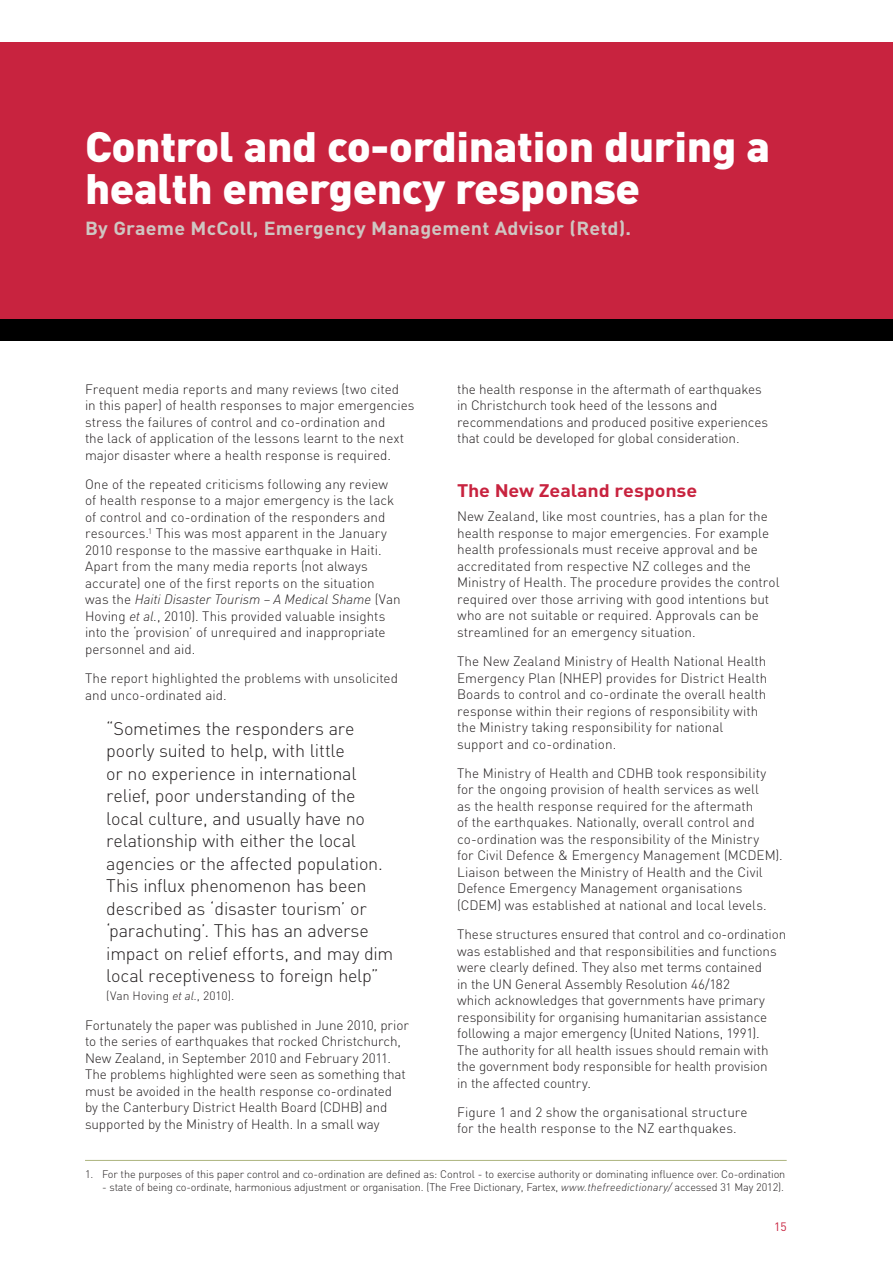
<style>
.page{position:relative;width:893px;height:1263px;background:#fff}
.page>*{position:absolute;margin:0;border:0;box-sizing:border-box;transform-origin:0 0}
.t1{font:900 42px/42px "DIN";letter-spacing:-.01em;color:#fff;scale:1.05 1}
.t2{font:700 18.75px "DIN";letter-spacing:.01em;color:#cfc6c2;scale:1.05 1}
.Pull_quote{font:300 18px/22.5px "DIN";letter-spacing:-.015em;color:#231f20}
.Red_Subheading{font:700 18px "DIN";letter-spacing:-.01em;color:#c8233f;scale:1.1 1}
.Body_Text{font:300 13.5px/16.5px "DIN";letter-spacing:-.005em;color:#231f20}
.Pull_quote-2{font:300 12px "DIN";letter-spacing:.005em;color:#231f20}
.t3{font:12px "DIN";color:#c8233f}
.Footnote_1{font:300 10.8px "DIN";letter-spacing:-.01em;color:#231f20}
.s1{font-family:"DINOT";font-style:italic}
</style>
<div class="page">
<div style="left:0;top:43px;width:893px;height:276px;background:#c8233f"></div>
<div style="left:0;top:319px;width:893px;height:21px;background:#000"></div>
<hr style="left:85px;top:1160px;width:702px;height:1px;background:#adb47e">
<h1 class="t1" style="left:85px;top:123px;width:654px">Control and co-ordination during a health emergency response</h1>
<h3 class="t2" style="left:85px;top:216px;width:522px">By Graeme McColl, Emergency Management Advisor (Retd).</h3>
<p class="Body_Text" style="left:85px;top:380px;width:331px">Frequent media reports and many reviews (two cited<br>in this paper) of health responses to major emergencies stress the failures of control and co-ordination and<br>the lack of application of the lessons learnt to the next major disaster where a health response is required.</p>
<p class="Body_Text" style="left:85px;top:476px;width:317px">One of the repeated criticisms following any review of health response to a major emergency is the lack of control and co-ordination of the responders and resources.<sup>1</sup> This was most apparent in the January 2010 response to the massive earthquake in Haiti.<br>Apart from the many media reports (not always accurate) one of the first reports on the situation was the <span class="s1">Haiti Disaster Tourism – A Medical Shame</span> (Van Hoving <span class="s1">et al.</span>, 2010). This provided valuable insights into the ‘provision’ of unrequired and inappropriate personnel and aid.</p>
<p class="Body_Text" style="left:85px;top:670px;width:314px">The report highlighted the problems with unsolicited and unco-ordinated aid.</p>
<p class="Pull_quote" style="left:106px;top:717px;width:288px">“Sometimes the responders are poorly suited to help, with little<br>or no experience in international relief, poor understanding of the local culture, and usually have no relationship with either the local agencies or the affected population.<br>This influx phenomenon has been described as ‘disaster tourism’ or ‘parachuting’. This has an adverse impact on relief efforts, and may dim local receptiveness to foreign help”</p>
<p class="Pull_quote-2" style="left:106px;top:989px;width:129px">(Van Hoving <span class="s1">et al.</span>, 2010).</p>
<p class="Body_Text" style="left:85px;top:1016px;width:325px">Fortunately the paper was published in June 2010, prior to the series of earthquakes that rocked Christchurch, New Zealand, in September 2010 and February 2011.<br>The problems highlighted were seen as something that must be avoided in the health response co-ordinated<br>by the Canterbury District Health Board (CDHB) and supported by the Ministry of Health. In a small way</p>
<p class="Body_Text" style="left:457px;top:380px;width:312px">the health response in the aftermath of earthquakes in Christchurch took heed of the lessons and recommendations and produced positive experiences that could be developed for global consideration.</p>
<p class="Red_Subheading" style="left:457px;top:479px;width:220px">The New Zealand response</p>
<p class="Body_Text" style="left:457px;top:508px;width:324px">New Zealand, like most countries, has a plan for the health response to major emergencies. For example health professionals must receive approval and be accreditated from respective NZ colleges and the Ministry of Health. The procedure provides the control required over those arriving with good intentions but who are not suitable or required. Approvals can be streamlined for an emergency situation.</p>
<p class="Body_Text" style="left:457px;top:653px;width:312px">The New Zealand Ministry of Health National Health Emergency Plan (NHEP) provides for District Health Boards to control and co-ordinate the overall health response within their regions of responsibility with the Ministry taking responsibility for national support and co-ordination.</p>
<p class="Body_Text" style="left:457px;top:764px;width:327px">The Ministry of Health and CDHB took responsibility for the ongoing provision of health services as well<br>as the health response required for the aftermath<br>of the earthquakes. Nationally, overall control and co-ordination was the responsibility of the Ministry<br>for Civil Defence &amp; Emergency Management (MCDEM).<br>Liaison between the Ministry of Health and the Civil Defence Emergency Management organisations (CDEM) was established at national and local levels.</p>
<p class="Body_Text" style="left:457px;top:926px;width:331px">These structures ensured that control and co-ordination was established and that responsibilities and functions were clearly defined. They also met terms contained<br>in the UN General Assembly Resolution 46/182<br>which acknowledges that governments have primary responsibility for organising humanitarian assistance following a major emergency (United Nations, 1991).<br>The authority for all health issues should remain with the government body responsible for health provision<br>in the affected country.</p>
<p class="Body_Text" style="left:457px;top:1103px;width:292px">Figure 1 and 2 show the organisational structure for the health response to the NZ earthquakes.</p>
<p class="Footnote_1" style="left:85px;top:1167px;width:702px">1. For the purposes of this paper control and co-ordination are defined as: Control - to exercise authority or dominating influence over. Co-ordination</p>
<p class="Footnote_1" style="left:102px;top:1181px;width:683px">- state of being co-ordinate, harmonious adjustment or organisation. (The Free Dictionary, Fartex, <span class="s1">www.thefreedictionary/</span> accessed 31 May 2012).</p>
<p class="t3" style="left:774px;top:1219px;width:14px">15</p>
</div>
